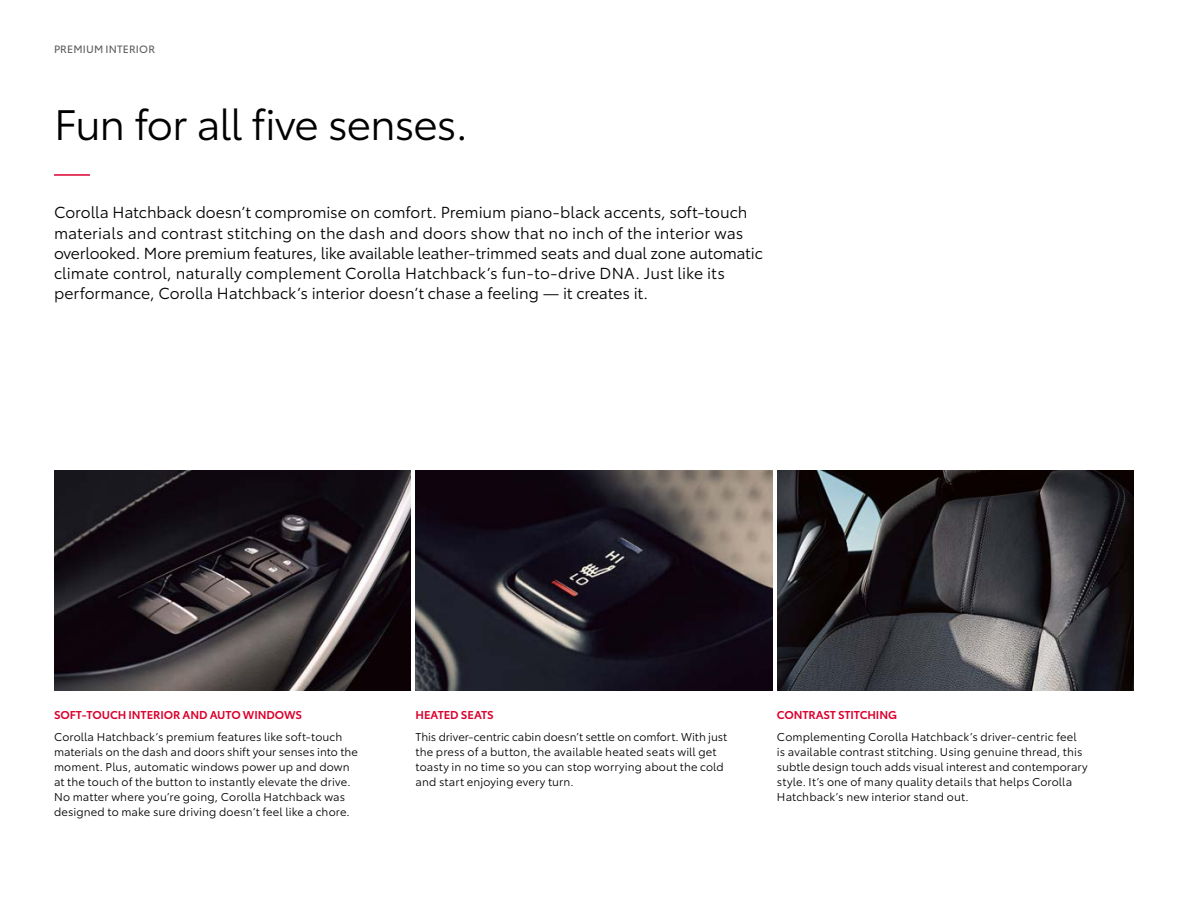
<style>
.page{position:relative;width:1188px;height:918px;background:#fff}
.page>*{position:absolute;margin:0;border:0;box-sizing:border-box;transform-origin:0 0}
.t1{font:42px "Toyota Type";letter-spacing:-.025em;color:#000}
.t2{font:15.75px/20.2px "Toyota Type";color:#000}
.t3{font:11.25px/15px "Toyota Type";letter-spacing:.01em;color:#000}
.t4{font:600 11.25px "Toyota Type";letter-spacing:-.005em;color:#dc002e}
.t5{font:10.5px "Toyota Type";letter-spacing:.015em;color:#5f6062}
</style>
<div class="page">
<img style="left:54px;top:470px;width:357px;height:221px">
<img style="left:416px;top:470px;width:356px;height:221px">
<img style="left:777px;top:470px;width:357px;height:221px">
<hr style="left:54px;top:174px;width:36px;height:2px;background:#dc002e">
<p class="t5" style="left:54px;top:41px;width:103px">PREMIUM INTERIOR</p>
<h1 class="t1" style="left:54px;top:93px;width:415px">Fun for all five senses.</h1>
<p class="t2" style="left:54px;top:201px;width:710px">Corolla Hatchback doesn’t compromise on comfort. Premium piano-black accents, soft-touch materials and contrast stitching on the dash and doors show that no inch of the interior was overlooked. More premium features, like available leather-trimmed seats and dual zone automatic climate control, naturally complement Corolla Hatchback’s fun-to-drive DNA. Just like its performance, Corolla Hatchback’s interior doesn’t chase a feeling — it creates it.</p>
<p class="t4" style="left:54px;top:706px;width:250px">SOFT-TOUCH INTERIOR AND AUTO WINDOWS</p>
<p class="t3" style="left:54px;top:728px;width:306px">Corolla Hatchback’s premium features like soft-touch materials on the dash and doors shift your senses into the moment. Plus, automatic windows power up and down at the touch of the button to instantly elevate the drive.<br>No matter where you’re going, Corolla Hatchback was designed to make sure driving doesn’t feel like a chore.</p>
<p class="t4" style="left:415px;top:706px;width:80px">HEATED SEATS</p>
<p class="t3" style="left:415px;top:728px;width:313px">This driver-centric cabin doesn’t settle on comfort. With just the press of a button, the available heated seats will get toasty in no time so you can stop worrying about the cold and start enjoying every turn.</p>
<p class="t4" style="left:777px;top:706px;width:122px">CONTRAST STITCHING</p>
<p class="t3" style="left:777px;top:728px;width:312px">Complementing Corolla Hatchback’s driver-centric feel is available contrast stitching. Using genuine thread, this subtle design touch adds visual interest and contemporary style. It’s one of many quality details that helps Corolla Hatchback’s new interior stand out.</p>
</div>
